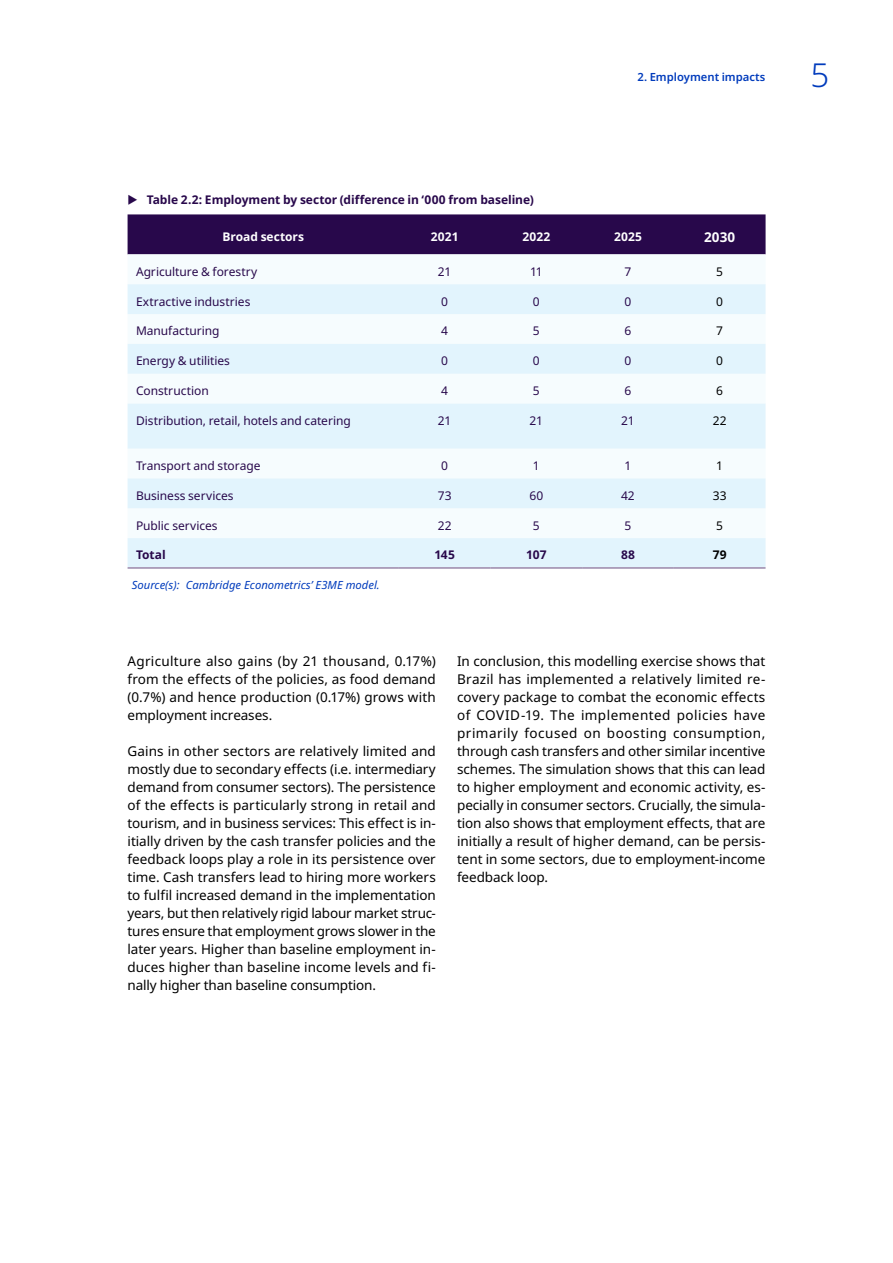
<style>
.page{position:relative;width:893px;height:1263px;background:#fff}
.page>*{position:absolute;margin:0;border:0;box-sizing:border-box;transform-origin:0 0}
.t1{font:300 33px "Noto Sans";color:#003bbc}
.Body_Text{font:13.5px/18px "Noto Sans";letter-spacing:-.005em;color:#000;text-align:justify}
.body_text{font:13.5px/18px "Noto Sans";letter-spacing:-.005em;color:#000;text-align:justify}
.Table_header{font:700 13.5px "Noto Sans";color:#fff}
.Table_text{font:12px "Noto Sans";letter-spacing:-.005em;color:#28084b}
.Table_text-2{font:700 12px "Noto Sans";letter-spacing:-.005em;color:#28084b}
.Table_header-2{font:700 12px "Noto Sans";color:#fff}
.Table_text-3{font:12px "Noto Sans";color:#000}
.Table_text-4{font:700 12px "Noto Sans";color:#000}
.Source{font:italic 11.25px "Noto Sans";color:#003bbc}
.t2{font:600 11.25px "Noto Sans";color:#003bbc}
</style>
<div class="page">
<div style="left:128px;top:214px;width:638px;height:40px;background:#28084b"></div>
<svg style="left:128px;top:284px;width:638px;height:284px;fill:#e2f4fd"></svg>
<hr style="left:128px;top:568px;width:271px;height:1px;background:#63497e">
<hr style="left:399px;top:568px;width:91px;height:1px;background:#63497e">
<hr style="left:490px;top:568px;width:92px;height:1px;background:#63497e">
<hr style="left:582px;top:568px;width:92px;height:1px;background:#63497e">
<hr style="left:674px;top:568px;width:92px;height:1px;background:#63497e">
<p class="t2" style="left:637px;top:69px;width:129px">2. Employment impacts</p>
<h1 class="t1" style="left:810px;top:52px;width:20px">5</h1>
<p class="Table_text-2" style="left:147px;top:191px;width:389px">Table 2.2: Employment by sector (difference in ‘000 from baseline)</p>
<p class="Table_header-2" style="left:222px;top:228px;width:83px">Broad sectors</p>
<p class="Table_header-2" style="left:431px;top:228px;width:29px">2021</p>
<p class="Table_header-2" style="left:522px;top:228px;width:29px">2022</p>
<p class="Table_header-2" style="left:614px;top:228px;width:29px">2025</p>
<p class="Table_header" style="left:704px;top:227px;width:33px">2030</p>
<p class="Table_text" style="left:136px;top:263px;width:123px">Agriculture &amp; forestry</p>
<p class="Table_text" style="left:438px;top:263px;width:15px">21</p>
<p class="Table_text" style="left:530px;top:263px;width:14px">11</p>
<p class="Table_text" style="left:625px;top:263px;width:8px">7</p>
<p class="Table_text-3" style="left:716px;top:263px;width:8px">5</p>
<p class="Table_text" style="left:136px;top:293px;width:116px">Extractive industries</p>
<p class="Table_text" style="left:441px;top:293px;width:8px">0</p>
<p class="Table_text" style="left:533px;top:293px;width:8px">0</p>
<p class="Table_text" style="left:625px;top:293px;width:8px">0</p>
<p class="Table_text-3" style="left:716px;top:293px;width:8px">0</p>
<p class="Table_text" style="left:136px;top:323px;width:85px">Manufacturing</p>
<p class="Table_text" style="left:441px;top:323px;width:8px">4</p>
<p class="Table_text" style="left:533px;top:323px;width:8px">5</p>
<p class="Table_text" style="left:625px;top:323px;width:8px">6</p>
<p class="Table_text-3" style="left:716px;top:323px;width:8px">7</p>
<p class="Table_text" style="left:136px;top:352px;width:95px">Energy &amp; utilities</p>
<p class="Table_text" style="left:441px;top:352px;width:8px">0</p>
<p class="Table_text" style="left:533px;top:352px;width:8px">0</p>
<p class="Table_text" style="left:625px;top:352px;width:8px">0</p>
<p class="Table_text-3" style="left:716px;top:352px;width:8px">0</p>
<p class="Table_text" style="left:136px;top:382px;width:74px">Construction</p>
<p class="Table_text" style="left:441px;top:382px;width:8px">4</p>
<p class="Table_text" style="left:533px;top:382px;width:8px">5</p>
<p class="Table_text" style="left:625px;top:382px;width:8px">6</p>
<p class="Table_text-3" style="left:716px;top:382px;width:8px">6</p>
<p class="Table_text" style="left:136px;top:412px;width:216px">Distribution, retail, hotels and catering</p>
<p class="Table_text" style="left:438px;top:412px;width:15px">21</p>
<p class="Table_text" style="left:530px;top:412px;width:15px">21</p>
<p class="Table_text" style="left:621px;top:412px;width:15px">21</p>
<p class="Table_text-3" style="left:713px;top:412px;width:15px">22</p>
<p class="Table_text" style="left:136px;top:457px;width:126px">Transport and storage</p>
<p class="Table_text" style="left:441px;top:457px;width:8px">0</p>
<p class="Table_text" style="left:533px;top:457px;width:8px">1</p>
<p class="Table_text" style="left:625px;top:457px;width:8px">1</p>
<p class="Table_text-3" style="left:716px;top:457px;width:8px">1</p>
<p class="Table_text" style="left:136px;top:487px;width:99px">Business services</p>
<p class="Table_text" style="left:438px;top:487px;width:15px">73</p>
<p class="Table_text" style="left:529px;top:487px;width:15px">60</p>
<p class="Table_text" style="left:621px;top:487px;width:15px">42</p>
<p class="Table_text-3" style="left:713px;top:487px;width:15px">33</p>
<p class="Table_text" style="left:136px;top:517px;width:83px">Public services</p>
<p class="Table_text" style="left:438px;top:517px;width:15px">22</p>
<p class="Table_text" style="left:533px;top:517px;width:8px">5</p>
<p class="Table_text" style="left:625px;top:517px;width:8px">5</p>
<p class="Table_text-3" style="left:716px;top:517px;width:8px">5</p>
<p class="Table_text-2" style="left:136px;top:547px;width:31px">Total</p>
<p class="Table_text-2" style="left:434px;top:547px;width:22px">145</p>
<p class="Table_text-2" style="left:526px;top:547px;width:22px">107</p>
<p class="Table_text-2" style="left:621px;top:547px;width:15px">88</p>
<p class="Table_text-4" style="left:713px;top:547px;width:15px">79</p>
<p class="Source" style="left:132px;top:576px;width:250px">Source(s): Cambridge Econometrics’ E3ME model.</p>
<p class="Body_Text" style="left:128px;top:652px;width:310px">Agriculture also gains (by 21 thousand, 0.17%) from the effects of the policies, as food demand (0.7%) and hence production (0.17%) grows with employment increases.</p>
<p class="Body_Text" style="left:128px;top:742px;width:310px">Gains in other sectors are relatively limited and mostly due to secondary effects (i.e. intermediary demand from consumer sectors). The persistence of the effects is particularly strong in retail and tourism, and in business services: This effect is in&shy;itially driven by the cash transfer policies and the feedback loops play a role in its persistence over time. Cash transfers lead to hiring more workers to fulfil increased demand in the implementation years, but then relatively rigid labour market struc&shy;tures ensure that employment grows slower in the later years. Higher than baseline employment in&shy;duces higher than baseline income levels and fi&shy;nally higher than baseline consumption.</p>
<p class="body_text" style="left:457px;top:652px;width:310px">In conclusion, this modelling exercise shows that Brazil has implemented a relatively limited re&shy;covery package to combat the economic effects of COVID-19. The implemented policies have primarily focused on boosting consumption, through cash transfers and other similar incentive schemes. The simulation shows that this can lead to higher employment and economic activity, es&shy;pecially in consumer sectors. Crucially, the simula&shy;tion also shows that employment effects, that are initially a result of higher demand, can be persis&shy;tent in some sectors, due to employment-income feedback loop.</p>
</div>
